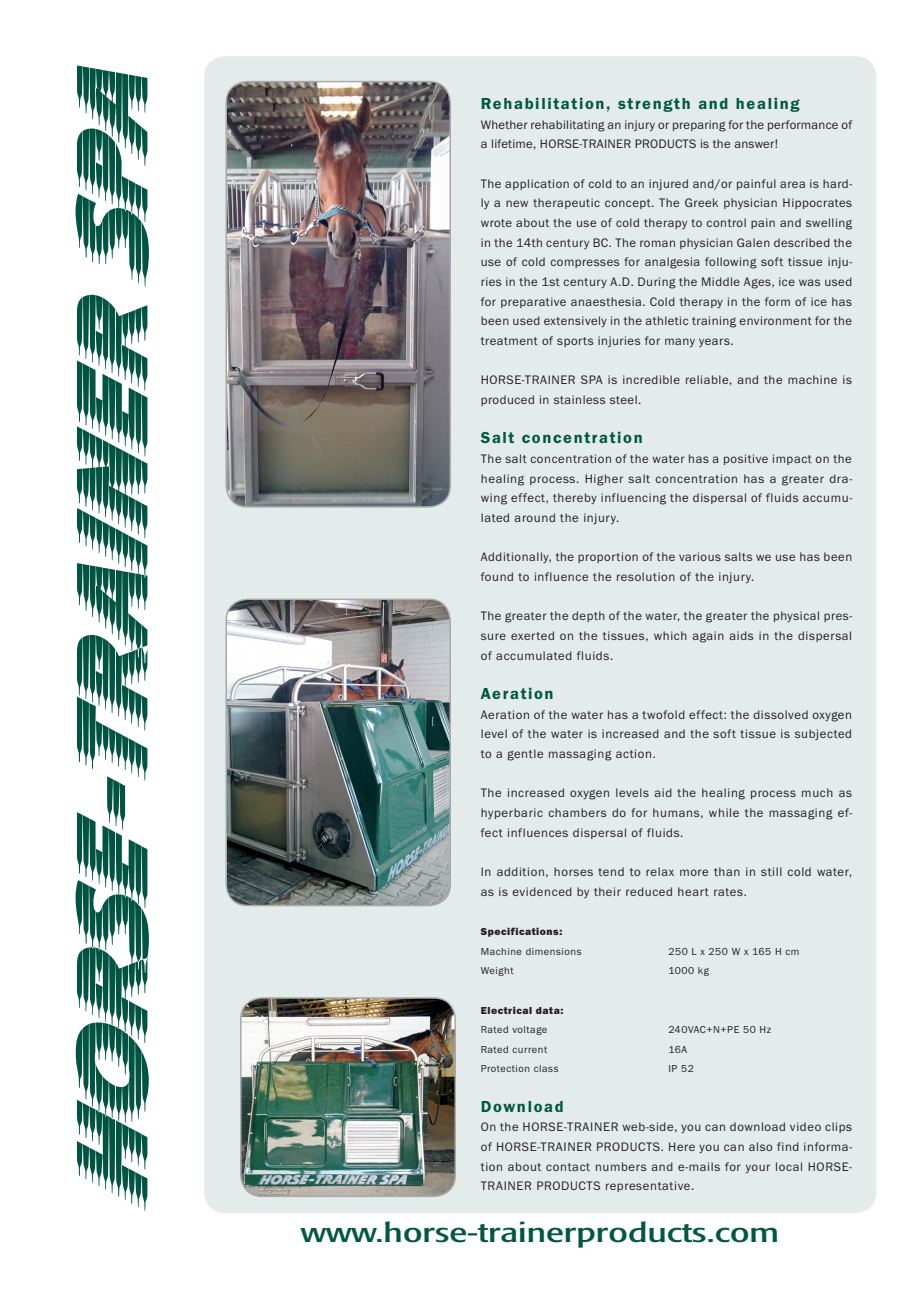
<style>
.page{position:relative;width:919px;height:1289px;background:#fff}
.page>*{position:absolute;margin:0;border:0;box-sizing:border-box;transform-origin:0 0}
.t1{font:condensed 27px "Formata";color:#00583f;scale:1.5 1}
.t2{font:600 16.5px "Franklin Gothic Itc T";letter-spacing:.1em;color:#00583f}
.t3{font:12.75px/19.6px "Franklin Gothic Itc T";letter-spacing:.05em;color:#231f20;text-align:justify}
.t4{font:12.75px/19.6px "Franklin Gothic Itc T";letter-spacing:.02em;color:#231f20}
.t5{font:10.5px "Franklin Gothic Itc T";letter-spacing:.05em;color:#231f20}
.t6{font:800 10.5px "Franklin Gothic Itc T";letter-spacing:.05em;color:#231f20}
</style>
<div class="page">
<div style="left:204px;top:56px;width:672px;height:1157px;background:#e3ecea;border-radius:21px"></div>
<svg style="left:76px;top:295px;width:73px;height:915px"></svg>
<svg style="left:76px;top:66px;width:73px;height:221px"></svg>
<img style="left:226px;top:599px;width:224px;height:306px;border-radius:21px">
<div style="left:225px;top:598px;width:226px;height:308px;border:2px solid #a8a9ad;border-radius:21px"></div>
<img style="left:226px;top:82px;width:224px;height:425px;border-radius:21px">
<div style="left:225px;top:81px;width:226px;height:426px;border:2px solid #a8a9ad;border-radius:21px"></div>
<img style="left:241px;top:997px;width:214px;height:199px;border-radius:21px">
<div style="left:240px;top:997px;width:216px;height:200px;border:2px solid #a8a9ad;border-radius:21px"></div>
<p class="t2" style="left:480px;top:94px;width:320px">Rehabilitation, strength and healing</p>
<p class="t4" style="left:480px;top:115px;width:373px">Whether rehabilitating an injury or preparing for the performance of a lifetime, HORSE-TRAINER PRODUCTS is the answer!</p>
<p class="t3" style="left:480px;top:174px;width:373px">The application of cold to an injured and/or painful area is hard&shy;ly a new therapeutic concept. The Greek physician Hippocrates wrote about the use of cold therapy to control pain and swelling in the 14th century BC. The roman physician Galen described the use of cold compresses for analgesia following soft tissue inju&shy;ries in the 1st century A.D. During the Middle Ages, ice was used for preparative anaesthesia. Cold therapy in the form of ice has been used extensively in the athletic training environment for the treatment of sports injuries for many years.</p>
<p class="t3" style="left:480px;top:370px;width:373px">HORSE-TRAINER SPA is incredible reliable, and the machine is produced in stainless steel.</p>
<p class="t2" style="left:480px;top:428px;width:163px">Salt concentration</p>
<p class="t3" style="left:480px;top:449px;width:373px">The salt concentration of the water has a positive impact on the healing process. Higher salt concentration has a greater dra&shy;wing effect, thereby influencing the dispersal of fluids accumu&shy;lated around the injury.</p>
<p class="t3" style="left:480px;top:547px;width:373px">Additionally, the proportion of the various salts we use has been found to influence the resolution of the injury.</p>
<p class="t3" style="left:480px;top:606px;width:373px">The greater the depth of the water, the greater the physical pres&shy;sure exerted on the tissues, which again aids in the dispersal of accumulated fluids.</p>
<p class="t2" style="left:480px;top:684px;width:74px">Aeration</p>
<p class="t3" style="left:480px;top:704px;width:373px">Aeration of the water has a twofold effect: the dissolved oxygen level of the water is increased and the soft tissue is subjected to a gentle massaging action.</p>
<p class="t3" style="left:480px;top:783px;width:373px">The increased oxygen levels aid the healing process much as hyperbaric chambers do for humans, while the massaging ef&shy;fect influences dispersal of fluids.</p>
<p class="t3" style="left:480px;top:862px;width:373px">In addition, horses tend to relax more than in still cold water, as is evidenced by their reduced heart rates.</p>
<p class="t6" style="left:480px;top:925px;width:83px">Specifications:</p>
<p class="t5" style="left:480px;top:945px;width:102px">Machine dimensions</p>
<p class="t5" style="left:668px;top:945px;width:132px">250 L x 250 W x 165 H cm</p>
<p class="t5" style="left:480px;top:964px;width:34px">Weight</p>
<p class="t5" style="left:668px;top:964px;width:42px">1000 kg</p>
<p class="t6" style="left:480px;top:1003px;width:84px">Electrical data:</p>
<p class="t5" style="left:480px;top:1023px;width:68px">Rated voltage</p>
<p class="t5" style="left:668px;top:1023px;width:104px">240VAC+N+PE 50 Hz</p>
<p class="t5" style="left:480px;top:1043px;width:68px">Rated current</p>
<p class="t5" style="left:668px;top:1043px;width:20px">16A</p>
<p class="t5" style="left:480px;top:1063px;width:79px">Protection class</p>
<p class="t5" style="left:668px;top:1063px;width:27px">IP 52</p>
<p class="t2" style="left:480px;top:1096px;width:84px">Download</p>
<p class="t3" style="left:480px;top:1117px;width:373px">On the HORSE-TRAINER web-side, you can download video clips of HORSE-TRAINER PRODUCTS. Here you can also find informa&shy;tion about contact numbers and e-mails for your local HORSE-TRAINER PRODUCTS representative.</p>
<h1 class="t1" style="left:301px;top:1216px;width:320px">www.horse-trainerproducts.com</h1>
</div>
